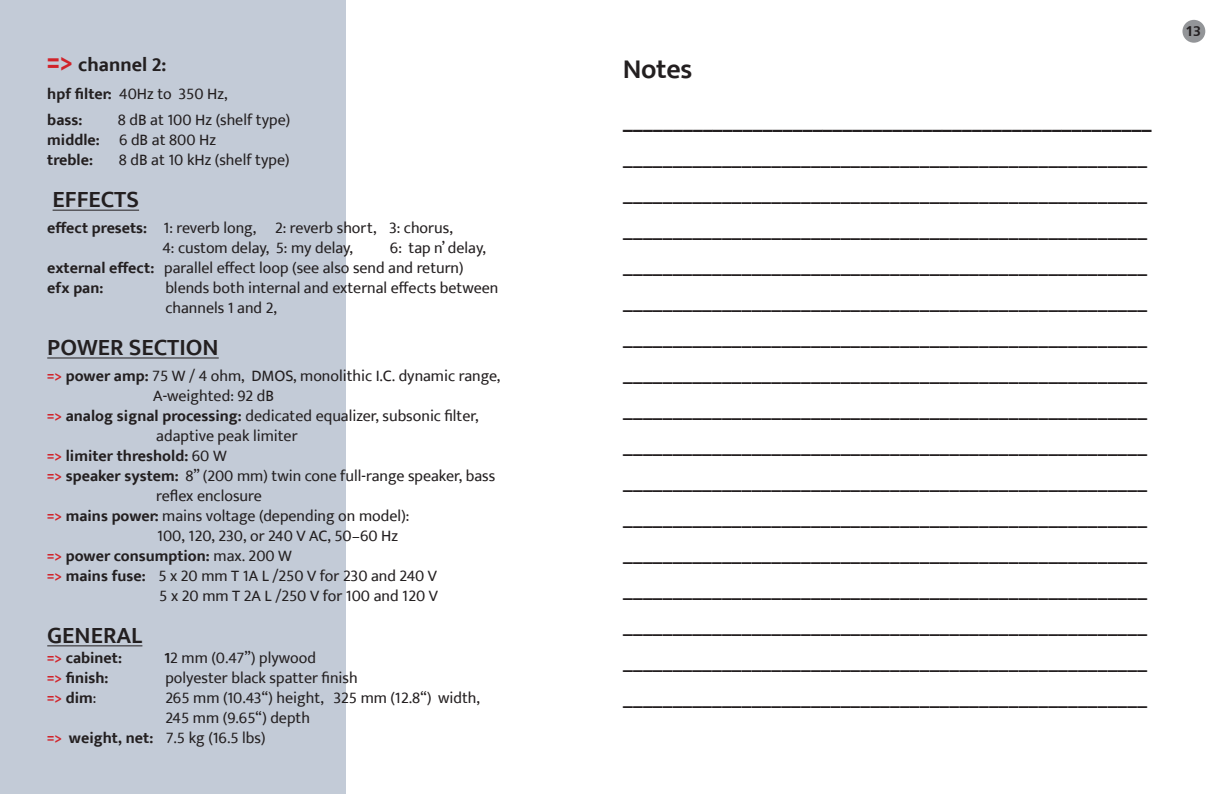
<style>
.page{position:relative;width:1225px;height:794px;background:#fff}
.page>*{position:absolute;margin:0;border:0;box-sizing:border-box;transform-origin:0 0}
.t1{font:500 28px "Ek Mukta";color:#231f20}
.Fließtext{font:600 28px "Ek Mukta";letter-spacing:-.015em;color:#231f20}
.t2{font:600 24px "Ek Mukta";color:#231f20}
.t3{font:700 20px "Ek Mukta";color:#231f20}
.t4{font:16px/20px "Ek Mukta";color:#231f20}
.t5{font:700 16px "Ek Mukta";color:#231f20}
.t6{font:700 14px "Frubold";color:#231f20}
.s1{font-weight:800;font-size:28px;color:#d1232a}
.s2{font-weight:700}
.s3{font-weight:700;color:#d1232a}
.s4{color:#d1232a}
.s5{font-weight:400}
.s6{font-weight:600}
</style>
<div class="page">
<div style="left:0;top:0;width:346px;height:794px;background:#c3cbd7"></div>
<hr style="left:53px;top:210px;width:86px;height:1px;background:#231f20">
<hr style="left:47px;top:358px;width:172px;height:1px;background:#231f20">
<hr style="left:47px;top:645px;width:95px;height:1px;background:#231f20">
<div style="left:1182px;top:20px;width:23px;height:23px;background:#939598;border-radius:50%"></div>
<p class="t3" style="left:47px;top:52px;width:121px"><span class="s1">=&gt;</span> channel 2:</p>
<p class="t4" style="left:47px;top:84px;width:182px"><span class="s2">hpf filter:</span> 40Hz to 350 Hz,</p>
<p class="t5" style="left:47px;top:110px;width:37px">bass:</p>
<p class="t4" style="left:118px;top:110px;width:174px">8 dB at 100 Hz (shelf type)</p>
<p class="t4" style="left:47px;top:130px;width:170px"><span class="s2">middle:</span> 6 dB at 800 Hz</p>
<p class="t5" style="left:47px;top:150px;width:47px">treble:</p>
<p class="t4" style="left:119px;top:150px;width:172px">8 dB at 10 kHz (shelf type)</p>
<p class="t2" style="left:53px;top:185px;width:88px">EFFECTS</p>
<p class="t4" style="left:47px;top:217px;width:407px"><span class="s2">effect presets:</span> 1: reverb long, 2: reverb short, 3: chorus,</p>
<p class="t4" style="left:162px;top:237px;width:192px">4: custom delay, 5: my delay,</p>
<p class="t4" style="left:390px;top:237px;width:97px">6: tap n’ delay,</p>
<p class="t4" style="left:47px;top:257px;width:418px"><span class="s2">external effect:</span> parallel effect loop (see also send and return)</p>
<p class="t5" style="left:47px;top:278px;width:58px">efx pan:</p>
<p class="t4" style="left:165px;top:277px;width:334px">blends both internal and external effects between channels 1 and 2,</p>
<p class="t2" style="left:47px;top:333px;width:173px">POWER SECTION</p>
<p class="t4" style="left:153px;top:365px;width:349px;text-indent:-106px"><span class="s3">=&gt;</span> <span class="s2">power amp:</span> 75 W / 4 ohm, DMOS, monolithic I.C. dynamic range,<br>A-weighted: 92 dB</p>
<p class="t4" style="left:156px;top:405px;width:324px;text-indent:-109px"><span class="s3">=&gt;</span> <span class="s2">analog signal processing:</span> dedicated equalizer, subsonic filter, adaptive peak limiter</p>
<p class="t5" style="left:47px;top:446px;width:181px"><span class="s4">=&gt;</span> limiter threshold: <span class="s5">60 W</span></p>
<p class="t4" style="left:156px;top:465px;width:340px;text-indent:-109px"><span class="s3">=&gt;</span> <span class="s2">speaker system:</span> 8” (200 mm) twin cone full-range speaker, bass reflex enclosure</p>
<p class="t4" style="left:47px;top:505px;width:364px"><span class="s3">=&gt;</span> <span class="s2">mains power:</span> mains voltage (depending on model):</p>
<p class="t4" style="left:157px;top:525px;width:242px">100, 120, 230, or 240 V AC, 50–60 Hz</p>
<p class="t5" style="left:47px;top:546px;width:246px"><span class="s4">=&gt;</span> power consumption: <span class="s5">max. 200 W</span></p>
<p class="t4" style="left:47px;top:565px;width:392px;text-align:right"><span class="s3">=&gt;</span> <span class="s2">mains fuse:</span> 5 x 20 mm T 1A L /250 V for 230 and 240 V<br>5 x 20 mm T 2A L /250 V for 100 and 120 V</p>
<p class="t2" style="left:47px;top:620px;width:97px">GENERAL</p>
<p class="t5" style="left:47px;top:648px;width:76px"><span class="s4">=&gt;</span> cabinet:</p>
<p class="t4" style="left:164px;top:647px;width:153px"><span class="s6">1</span>2 mm (0.47”) plywood</p>
<p class="t5" style="left:47px;top:668px;width:63px"><span class="s4">=&gt;</span> finish:</p>
<p class="t4" style="left:165px;top:667px;width:194px">polyester black spatter finish</p>
<p class="t5" style="left:47px;top:688px;width:51px"><span class="s4">=&gt;</span> dim<span class="s5">:</span></p>
<p class="t4" style="left:165px;top:687px;width:316px">265 mm (10.43“) height, 325 mm (12.8“) width,<br>245 mm (9.65“) depth</p>
<p class="t4" style="left:47px;top:727px;width:220px"><span class="s3">=&gt;</span> <span class="s2">weight, net:</span> 7.5 kg (16.5 lbs)</p>
<p class="Fließtext" style="left:623px;top:52px;width:71px">Notes</p>
<p class="Fließtext" style="left:623px;top:99px;width:530px">_____________________________________________________</p>
<p class="t1" style="left:623px;top:135px;width:526px">_____________________________________________________</p>
<p class="t1" style="left:623px;top:171px;width:526px">_____________________________________________________</p>
<p class="t1" style="left:623px;top:207px;width:526px">_____________________________________________________</p>
<p class="t1" style="left:623px;top:243px;width:526px">_____________________________________________________</p>
<p class="t1" style="left:623px;top:279px;width:526px">_____________________________________________________</p>
<p class="t1" style="left:623px;top:315px;width:526px">_____________________________________________________</p>
<p class="t1" style="left:623px;top:351px;width:526px">_____________________________________________________</p>
<p class="t1" style="left:623px;top:387px;width:526px">_____________________________________________________</p>
<p class="t1" style="left:623px;top:423px;width:526px">_____________________________________________________</p>
<p class="t1" style="left:623px;top:459px;width:526px">_____________________________________________________</p>
<p class="t1" style="left:623px;top:495px;width:526px">_____________________________________________________</p>
<p class="t1" style="left:623px;top:531px;width:526px">_____________________________________________________</p>
<p class="t1" style="left:623px;top:567px;width:526px">_____________________________________________________</p>
<p class="t1" style="left:623px;top:603px;width:526px">_____________________________________________________</p>
<p class="t1" style="left:623px;top:639px;width:526px">_____________________________________________________</p>
<p class="t1" style="left:623px;top:675px;width:526px">_____________________________________________________</p>
<p class="t6" style="left:1185px;top:23px;width:17px">13</p>
</div>
